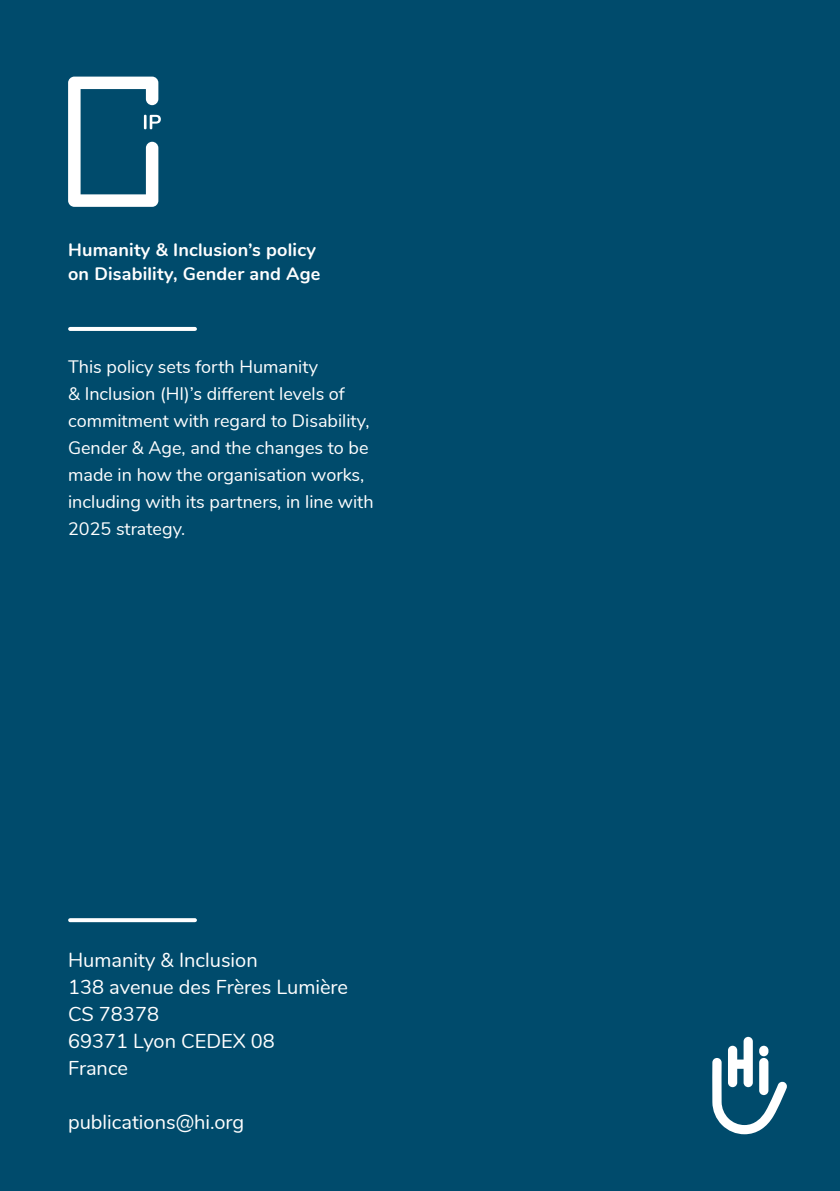
<style>
.page{position:relative;width:840px;height:1191px;background:#fff}
.page>*{position:absolute;margin:0;border:0;box-sizing:border-box;transform-origin:0 0}
.t1{font:20px/27px "Nunito";color:#fff}
.t2{font:18px/27px "Nunito";color:#fff}
.t3{font:700 18px/24px "Nunito";letter-spacing:.01em;color:#fff}
</style>
<div class="page">
<div style="left:0;top:0;width:839px;height:1191px;background:#004b6c"></div>
<svg style="left:70px;top:327px;width:125px;height:4px"></svg>
<svg style="left:70px;top:918px;width:125px;height:4px"></svg>
<svg style="left:712px;top:1036px;width:75px;height:98px"></svg>
<svg style="left:68px;top:77px;width:93px;height:130px"></svg>
<p class="t3" style="left:68px;top:237px;width:254px">Humanity &amp; Inclusion’s policy on Disability, Gender and Age</p>
<p class="t2" style="left:68px;top:352px;width:307px">This policy sets forth Humanity<br>&amp; Inclusion (HI)’s different levels of commitment with regard to Disability, Gender &amp; Age, and the changes to be made in how the organisation works, including with its partners, in line with 2025 strategy.</p>
<p class="t1" style="left:68px;top:945px;width:281px">Humanity &amp; Inclusion<br>138 avenue des Frères Lumière<br>CS 78378<br>69371 Lyon CEDEX 08<br>France</p>
<p class="t1" style="left:68px;top:1107px;width:177px">publications@hi.org</p>
</div>
